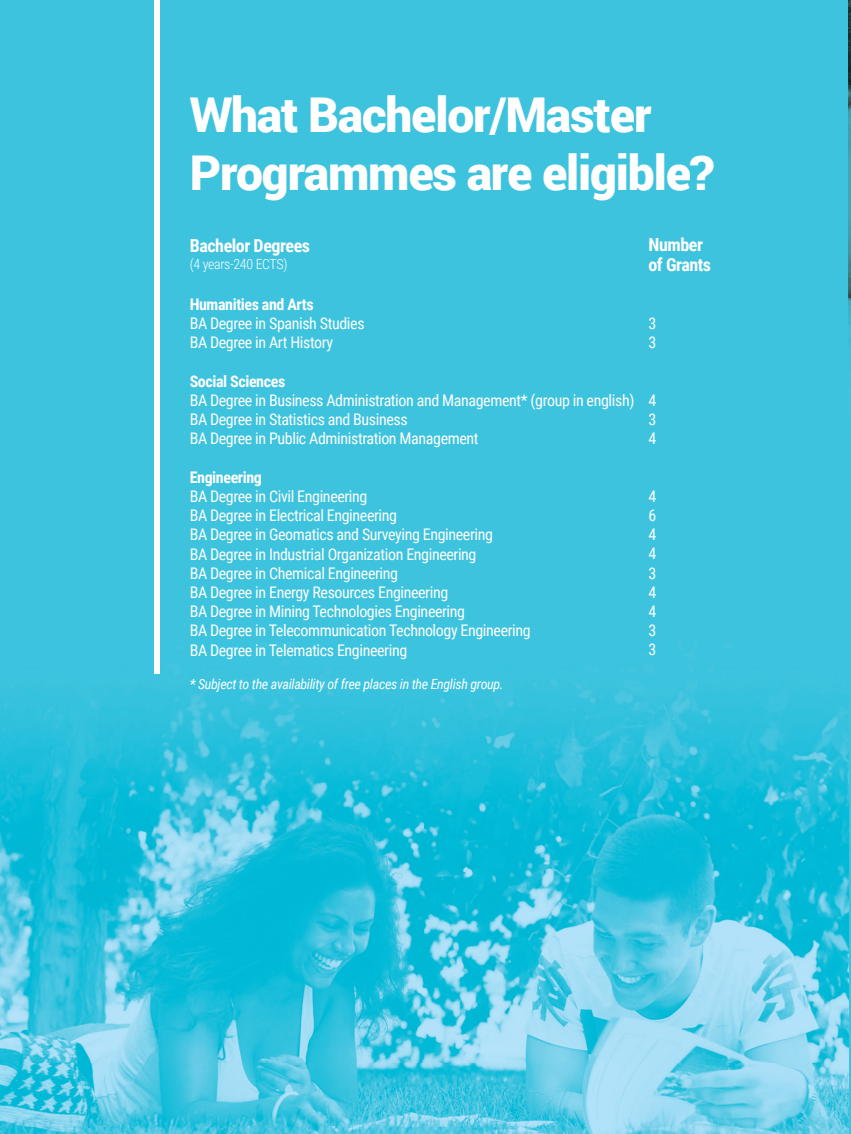
<style>
.page{position:relative;width:851px;height:1134px;background:#fff}
.page>*{position:absolute;margin:0;border:0;box-sizing:border-box;transform-origin:0 0}
.t1{font:900 48px/57.6px "Roboto";letter-spacing:-.025em;color:#fff}
.t2{font:700 18px/20px "Roboto Condensed";letter-spacing:-.025em;color:#fff}
.t3{font:16px/19.2px "Roboto Condensed";letter-spacing:-.025em;color:#fff}
.t4{font:700 16px "Roboto Condensed";letter-spacing:-.025em;color:#fff}
.t5{font:italic 14px "Roboto Condensed";letter-spacing:-.025em;color:#fff}
.t6{font:300 14px "Roboto Condensed";letter-spacing:-.025em;color:#fff}
</style>
<div class="page">
<div style="left:0;top:0;width:850px;height:1134px;background:#3ec3de"></div>
<img style="left:848px;top:0;width:2px;height:325px">
<img style="left:0;top:640px;width:848px;height:494px">
<div style="left:155px;top:0;width:5px;height:674px;background:#fff"></div>
<h1 class="t1" style="left:190px;top:84px;width:526px">What Bachelor/Master<br>Programmes are eligible?</h1>
<p class="t2" style="left:190px;top:235px;width:122px">Bachelor Degrees</p>
<p class="t6" style="left:190px;top:254px;width:99px">(4 years-240 ECTS)</p>
<p class="t4" style="left:190px;top:293px;width:125px">Humanities and Arts</p>
<p class="t3" style="left:190px;top:313px;width:176px">BA Degree in Spanish Studies<br>BA Degree in Art History</p>
<p class="t4" style="left:190px;top:370px;width:97px">Social Sciences</p>
<p class="t3" style="left:190px;top:390px;width:446px">BA Degree in Business Administration and Management* (group in english)<br>BA Degree in Statistics and Business<br>BA Degree in Public Administration Management</p>
<p class="t4" style="left:190px;top:466px;width:74px">Engineering</p>
<p class="t3" style="left:190px;top:486px;width:342px">BA Degree in Civil Engineering<br>BA Degree in Electrical Engineering<br>BA Degree in Geomatics and Surveying Engineering<br>BA Degree in Industrial Organization Engineering<br>BA Degree in Chemical Engineering<br>BA Degree in Energy Resources Engineering<br>BA Degree in Mining Technologies Engineering<br>BA Degree in Telecommunication Technology Engineering BA Degree in Telematics Engineering</p>
<p class="t5" style="left:190px;top:674px;width:315px">* Subject to the availability of free places in the English group.</p>
<p class="t2" style="left:648px;top:234px;width:64px">Number of Grants</p>
<p class="t3" style="left:648px;top:313px;width:9px">3<br>3</p>
<p class="t3" style="left:648px;top:390px;width:9px;text-align:justify">4<br>3<br>4</p>
<p class="t3" style="left:648px;top:486px;width:9px;text-align:justify">4<br>6<br>4<br>4<br>3<br>4<br>4<br>3<br>3</p>
</div>
